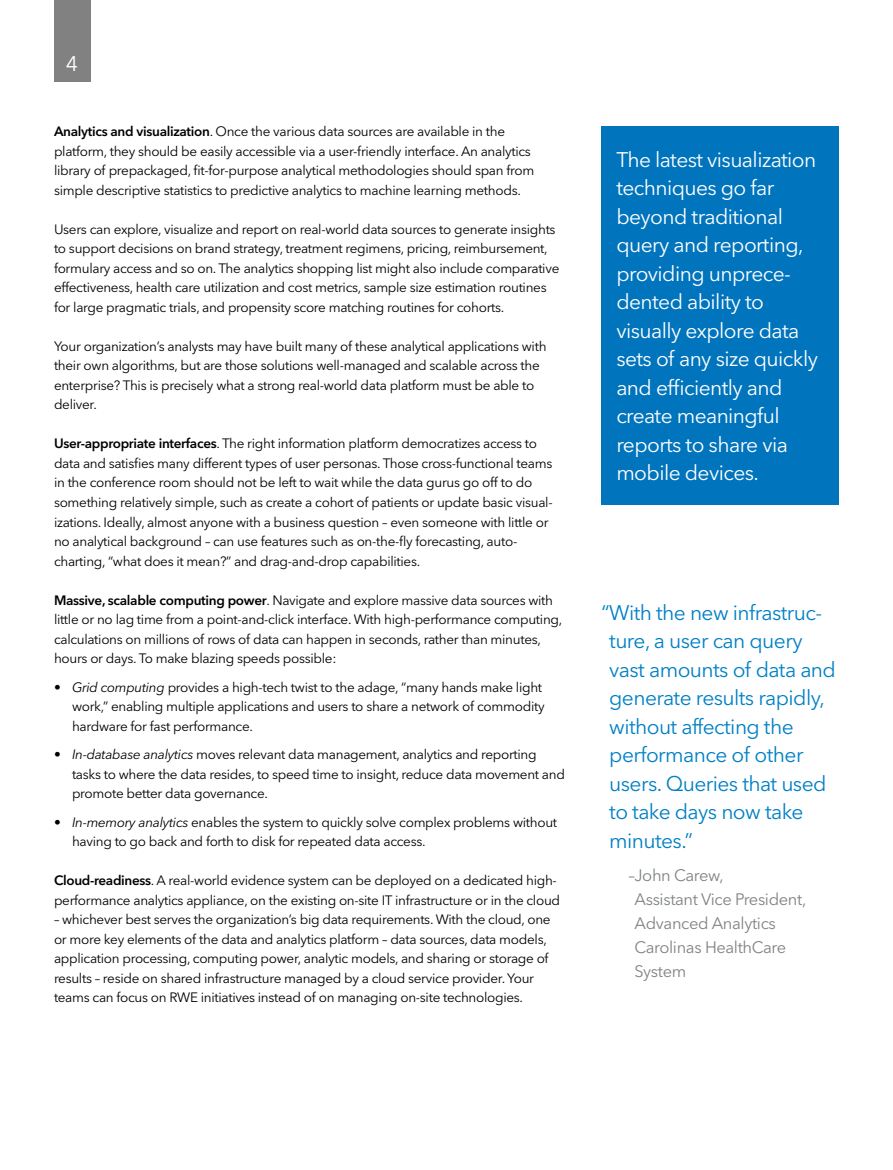
<style>
.page{position:relative;width:893px;height:1170px;background:#fff}
.page>*{position:absolute;margin:0;border:0;box-sizing:border-box;transform-origin:0 0}
.Callout_Sidebar_-_wh{font:21px/28.5px "Avenir Next W1 G";letter-spacing:-.03em;color:#fff}
.Quote_in_body{font:21px/28.5px "Avenir Next W1 G";letter-spacing:-.03em;color:#0080c5}
.Quote_in_body_Author{font:16.5px/24px "Avenir Next W1 G";letter-spacing:-.02em;color:#7f8284}
.Body{font:13.5px/19.5px "Avenir Next W1 G";letter-spacing:-.02em;color:#000}
.Body_Before_bullet{font:13.5px/19.5px "Avenir Next W1 G";letter-spacing:-.02em;color:#000}
.s1{font-weight:600}
.s2{font-style:italic}
</style>
<div class="page">
<div style="left:54px;top:0;width:36px;height:82px;background:#818181"></div>
<div style="left:601px;top:126px;width:238px;height:379px;background:#0074bd"></div>
<h1 class="Callout_Sidebar_-_wh" style="left:66px;top:49px;width:14px">4</h1>
<p class="Body" style="left:54px;top:122px;width:482px"><span class="s1">Analytics and visualization</span>. Once the various data sources are available in the platform, they should be easily accessible via a user-friendly interface. An analytics library of prepackaged, fit-for-purpose analytical methodologies should span from simple descriptive statistics to predictive analytics to machine learning methods.</p>
<p class="Body" style="left:54px;top:219px;width:507px">Users can explore, visualize and report on real-world data sources to generate insights to support decisions on brand strategy, treatment regimens, pricing, reimbursement, formulary access and so on. The analytics shopping list might also include comparative effectiveness, health care utilization and cost metrics, sample size estimation routines for large pragmatic trials, and propensity score matching routines for cohorts.</p>
<p class="Body" style="left:54px;top:336px;width:494px">Your organization’s analysts may have built many of these analytical applications with their own algorithms, but are those solutions well-managed and scalable across the enterprise? This is precisely what a strong real-world data platform must be able to deliver.</p>
<p class="Body" style="left:54px;top:434px;width:500px"><span class="s1">User-appropriate interfaces</span>. The right information platform democratizes access to data and satisfies many different types of user personas. Those cross-functional teams in the conference room should not be left to wait while the data gurus go off to do something relatively simple, such as create a cohort of patients or update basic visual&shy;izations. Ideally, almost anyone with a business question – even someone with little or no analytical background – can use features such as on-the-fly forecasting, auto&shy;charting, “what does it mean?” and drag-and-drop capabilities.</p>
<p class="Body_Before_bullet" style="left:54px;top:590px;width:510px"><span class="s1">Massive, scalable computing power</span>. Navigate and explore massive data sources with little or no lag time from a point-and-click interface. With high-performance computing, calculations on millions of rows of data can happen in seconds, rather than minutes, hours or days. To make blazing speeds possible:</p>
<p class="Body" style="left:72px;top:677px;width:474px;text-indent:-18px"><span class="s2">• Grid computing</span> provides a high-tech twist to the adage, “many hands make light work,” enabling multiple applications and users to share a network of commodity hardware for fast performance.</p>
<p class="Body" style="left:72px;top:744px;width:494px;text-indent:-18px"><span class="s2">• In-database analytics</span> moves relevant data management, analytics and reporting tasks to where the data resides, to speed time to insight, reduce data movement and promote better data governance.</p>
<p class="Body" style="left:72px;top:812px;width:487px;text-indent:-18px"><span class="s2">• In-memory analytics</span> enables the system to quickly solve complex problems without having to go back and forth to disk for repeated data access.</p>
<p class="Body" style="left:54px;top:870px;width:508px"><span class="s1">Cloud-readiness</span>. A real-world evidence system can be deployed on a dedicated high&shy;performance analytics appliance, on the existing on-site IT infrastructure or in the cloud</p>
<p class="Body" style="left:54px;top:909px;width:498px">– whichever best serves the organization’s big data requirements. With the cloud, one or more key elements of the data and analytics platform – data sources, data models, application processing, computing power, analytic models, and sharing or storage of results – reside on shared infrastructure managed by a cloud service provider. Your teams can focus on RWE initiatives instead of on managing on-site technologies.</p>
<p class="Callout_Sidebar_-_wh" style="left:616px;top:145px;width:203px">The latest visualization techniques go far beyond traditional query and reporting, providing unprece&shy;dented ability to visually explore data sets of any size quickly and efficiently and create meaningful reports to share via mobile devices.</p>
<p class="Quote_in_body" style="left:609px;top:598px;width:228px;text-indent:-8px">“With the new infrastruc&shy;ture, a user can query vast amounts of data and generate results rapidly, without affecting the performance of other users. Queries that used to take days now take minutes.”</p>
<p class="Quote_in_body_Author" style="left:635px;top:863px;width:173px;text-indent:-6px">–John Carew,<br>Assistant Vice President,<br>Advanced Analytics<br>Carolinas HealthCare<br>System</p>
</div>
